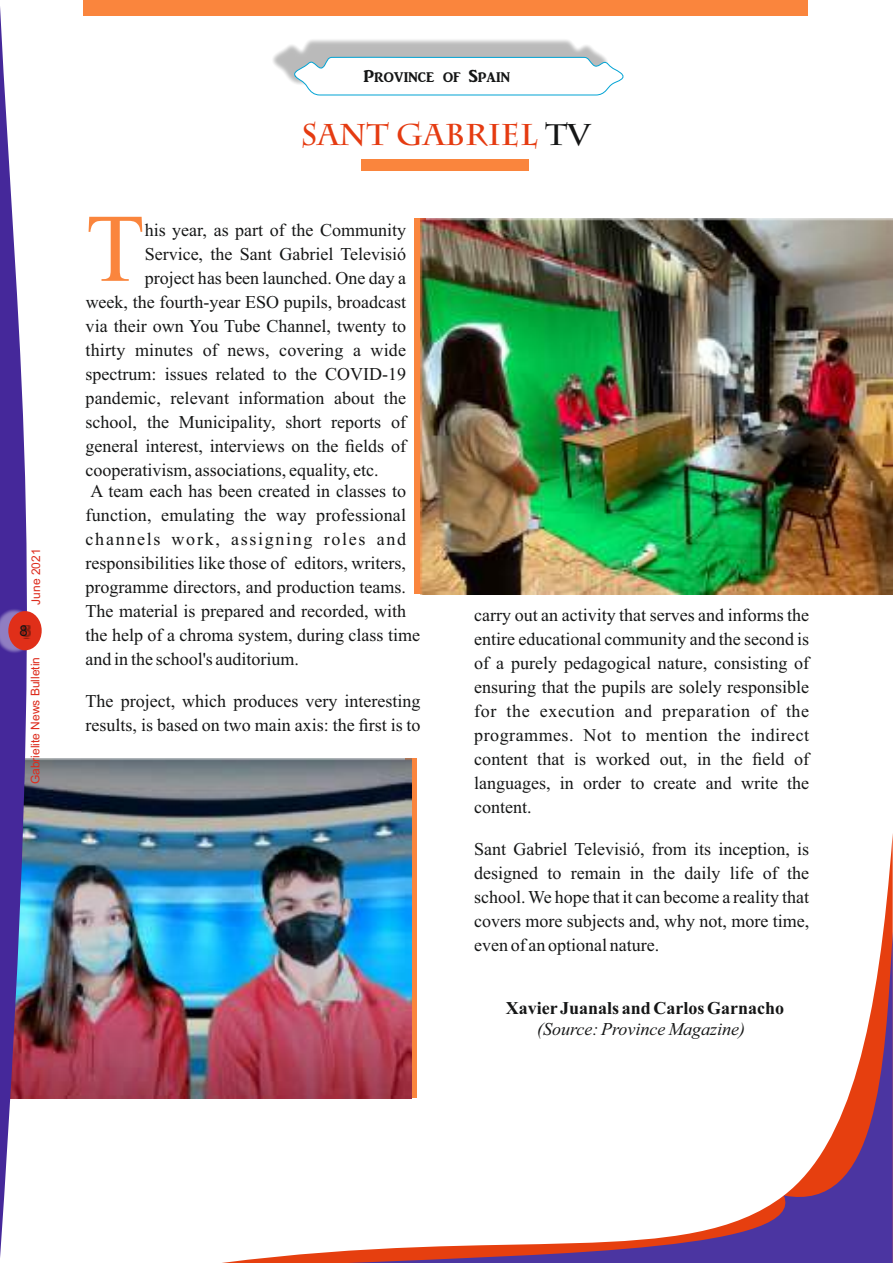
<style>
.page{position:relative;width:893px;height:1263px;background:#fff}
.page>*{position:absolute;margin:0;border:0;box-sizing:border-box;transform-origin:0 0}
.t1{font:96.6px "Times New Roman";color:#fa853d}
.t2{font:700 30px "Charlemagne Std";color:#e53b11}
.t3{font:18px/24px "Times New Roman";color:#151616}
.t4{font:700 18px "Times New Roman";color:#151616}
.t5{font:italic 18px "Times New Roman";color:#151616}
.t6{font:18px "ARJULIAN";color:#151616}
.t7{font:15px "Arial";color:#151616}
.t8{font:12px "Arial";color:#dd2b1c}
.s1{color:#151616}
</style>
<div class="page">
<div style="left:269px;top:38px;width:341px;height:50px;background:#151616;opacity:.3"></div>
<svg style="left:294px;top:57px;width:329px;height:38px"></svg>
<div style="left:362px;top:69px;width:154px;height:21px;background:#fff"></div>
<div style="left:84px;top:0;width:724px;height:16px;background:#fa853d"></div>
<div style="left:415px;top:218px;width:11px;height:376px;background:#fa853d"></div>
<svg style="left:411px;top:758px;width:6px;height:75px"></svg>
<img style="left:49px;top:758px;width:362px;height:340px">
<img style="left:420px;top:218px;width:473px;height:376px">
<div style="left:361px;top:159px;width:168px;height:12px;background:#fa853d"></div>
<svg style="left:0;top:7px;width:49px;height:1251px"></svg>
<div style="left:0;top:606px;width:36px;height:49px;background:#fff;opacity:.4"></div>
<div style="left:8px;top:611px;width:34px;height:39px;background:#e02f19;border-radius:50%"></div>
<div style="left:21px;top:625px;width:9px;height:13px;background:#151616;opacity:.49"></div>
<img style="left:221px;top:833px;width:672px;height:430px">
<svg style="left:344px;top:932px;width:549px;height:331px"></svg>
<p class="t8" style="left:32px;top:605px;width:58px;rotate:-90deg">June 2021</p>
<p class="t7" style="left:20px;top:625px;width:10px">8</p>
<p class="t8" style="left:31px;top:784px;width:129px;rotate:-90deg">Gabrielite News Bulletin</p>
<p class="t6" style="left:364px;top:66px;width:148px">Province of Spain</p>
<h2 class="t2" style="left:301px;top:124px;width:291px">SANT GABRIEL <span class="s1">TV</span></h2>
<h1 class="t1" style="left:86px;top:214px;width:61px">T</h1>
<p class="t3" style="left:145px;top:220px;width:263px">his year, as part of the Community</p>
<p class="t3" style="left:145px;top:244px;width:263px">Service, the Sant Gabriel Televisió</p>
<p class="t3" style="left:145px;top:268px;width:263px">project has been launched. One day a</p>
<p class="t3" style="left:86px;top:292px;width:322px">week, the fourth-year ESO pupils, broadcast</p>
<p class="t3" style="left:86px;top:316px;width:322px">via their own You Tube Channel, twenty to</p>
<p class="t3" style="left:86px;top:340px;width:322px">thirty minutes of news, covering a wide</p>
<p class="t3" style="left:86px;top:364px;width:322px">spectrum: issues related to the COVID-19</p>
<p class="t3" style="left:86px;top:388px;width:322px">pandemic, relevant information about the</p>
<p class="t3" style="left:86px;top:412px;width:322px">school, the Municipality, short reports of</p>
<p class="t3" style="left:86px;top:436px;width:322px">general interest, interviews on the fields of</p>
<p class="t3" style="left:86px;top:460px;width:294px">cooperativism, associations, equality, etc.</p>
<p class="t3" style="left:86px;top:481px;width:336px">A team each has been created in classes to function, emulating the way professional channels work, assigning roles and responsibilities like those of editors, writers, programme directors, and production teams.<br>The material is prepared and recorded, with the help of a chroma system, during class time and in the school's auditorium.</p>
<p class="t3" style="left:86px;top:691px;width:337px">The project, which produces very interesting results, is based on two main axis: the first is to</p>
<p class="t3" style="left:474px;top:604px;width:337px;text-align:justify">carry out an activity that serves and informs the entire educational community and the second is of a purely pedagogical nature, consisting of ensuring that the pupils are solely responsible for the execution and preparation of the programmes. Not to mention the indirect content that is worked out, in the field of languages, in order to create and write the content.</p>
<p class="t3" style="left:474px;top:838px;width:337px;text-align:justify">Sant Gabriel Televisió, from its inception, is designed to remain in the daily life of the school. We hope that it can become a reality that covers more subjects and, why not, more time, even of an optional nature.</p>
<p class="t4" style="left:506px;top:1001px;width:280px">Xavier Juanals and Carlos Garnacho</p>
<p class="t5" style="left:537px;top:1022px;width:209px">(Source: Province Magazine)</p>
</div>
